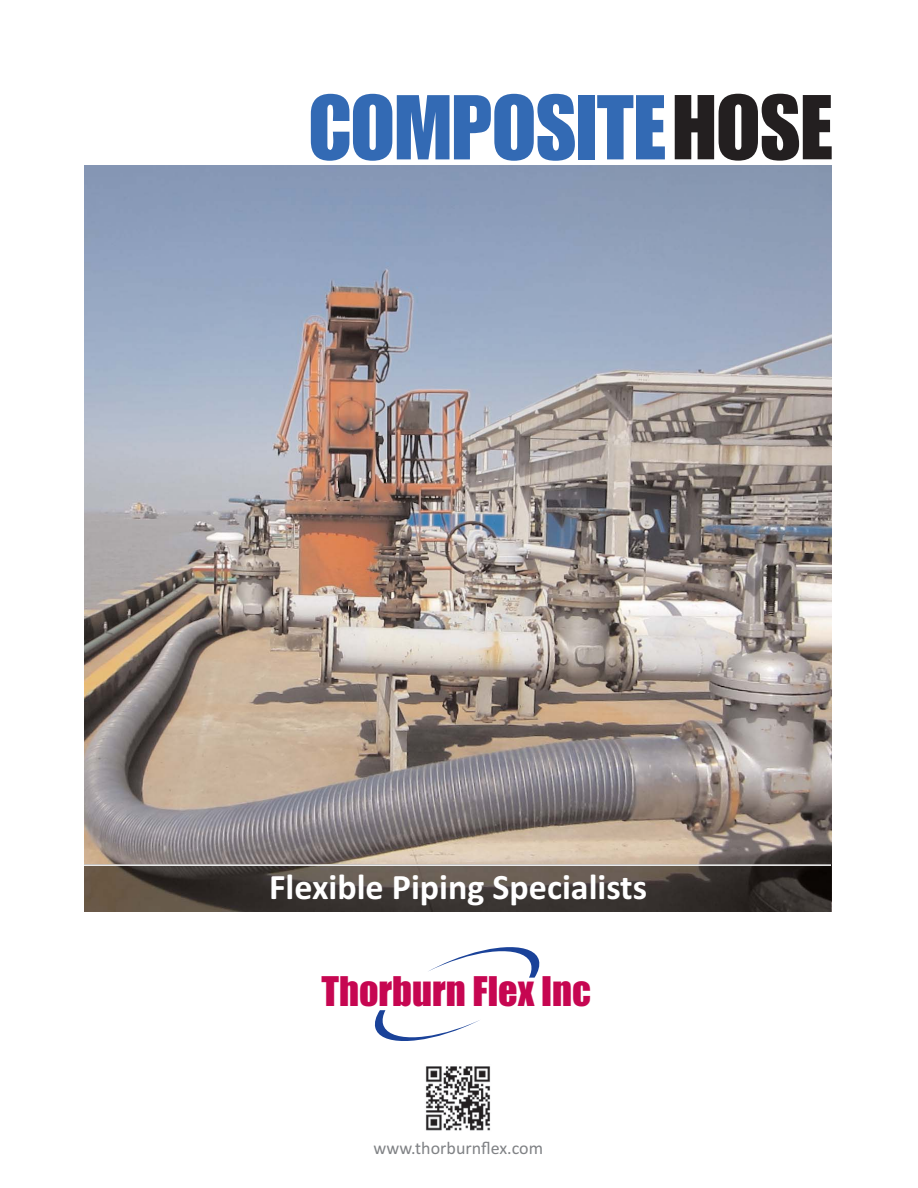
<style>
.page{position:relative;width:918px;height:1188px;background:#fff}
.page>*{position:absolute;margin:0;border:0;box-sizing:border-box;transform-origin:0 0}
.t1{font:90px "GENUINE";letter-spacing:.005em;color:#336ab4}
.t2{font:37.65px "Impact";color:#c60651}
.t3{font:700 36px "Calibri";color:#fff}
.t4{font:18px "Calibri";color:#808285}
.s1{color:#231f20}
</style>
<div class="page">
<img style="left:84px;top:166px;width:747px;height:698px">
<svg style="left:428px;top:947px;width:112px;height:31px"></svg>
<svg style="left:374px;top:1010px;width:106px;height:31px"></svg>
<hr style="left:84px;top:911px;width:747px;height:1px;background:#808285">
<img style="left:84px;top:866px;width:747px;height:45px">
<img style="left:425px;top:1066px;width:65px;height:65px">
<h1 class="t1" style="left:309px;top:72px;width:525px">COMPOSITE<span class="s1">HOSE</span></h1>
<p class="t3" style="left:269px;top:865px;width:380px">Flexible Piping Specialists</p>
<p class="t2" style="left:321px;top:979px;width:271px">Thorburn Flex Inc</p>
<p class="t4" style="left:374px;top:1141px;width:171px">www.thorburnflex.com</p>
</div>
